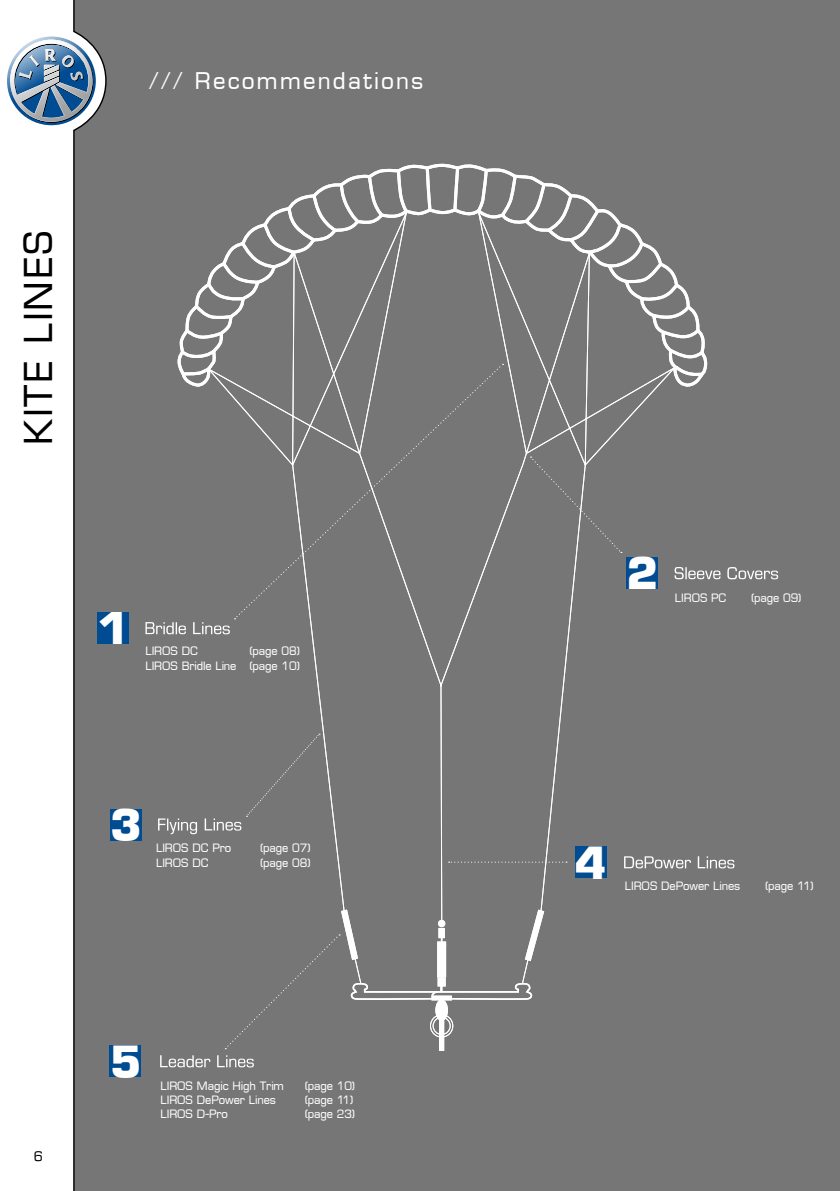
<style>
.page{position:relative;width:840px;height:1191px;background:#fff}
.page>*{position:absolute;margin:0;border:0;box-sizing:border-box;transform-origin:0 0}
.t1{font:700 46.2px "Eurasia";color:#fff}
.t2{font:700 45.4px "Eurasia";color:#fff}
.t3{font:40px "Eurasia";letter-spacing:.05em;color:#000}
.t4{font:24px "Eurasia";letter-spacing:.1em;color:#fff}
.t5{font:14px "Eurasia";color:#000}
.t6{font:12px/14.4px "Eurasia";color:#fff;text-align:right}
.t7{font:11.4px/13.6px "Eurasia";color:#fff}
</style>
<div class="page">
<div style="left:0;top:0;width:839px;height:1191px;background:#767677"></div>
<svg style="left:309px;top:467px;width:268px;height:441px"></svg>
<svg style="left:226px;top:390px;width:429px;height:77px"></svg>
<svg style="left:177px;top:163px;width:530px;height:227px"></svg>
<svg style="left:180px;top:366px;width:31px;height:11px"></svg>
<svg style="left:179px;top:348px;width:38px;height:11px"></svg>
<svg style="left:184px;top:327px;width:40px;height:12px"></svg>
<svg style="left:193px;top:182px;width:167px;height:139px"></svg>
<svg style="left:366px;top:174px;width:18px;height:44px"></svg>
<svg style="left:395px;top:168px;width:14px;height:46px"></svg>
<svg style="left:424px;top:165px;width:9px;height:48px"></svg>
<svg style="left:451px;top:165px;width:9px;height:48px"></svg>
<svg style="left:475px;top:167px;width:14px;height:47px"></svg>
<svg style="left:499px;top:173px;width:192px;height:148px"></svg>
<svg style="left:660px;top:327px;width:40px;height:12px"></svg>
<svg style="left:667px;top:347px;width:37px;height:11px"></svg>
<svg style="left:672px;top:364px;width:32px;height:13px"></svg>
<div style="left:439px;top:1017px;width:4px;height:33px;border:1px solid #fff"></div>
<div style="left:97px;top:612px;width:31px;height:32px;background:#004c93"></div>
<div style="left:625px;top:557px;width:32px;height:32px;background:#004c93"></div>
<div style="left:110px;top:809px;width:32px;height:31px;background:#004c93"></div>
<div style="left:574px;top:846px;width:32px;height:32px;background:#004c93"></div>
<svg style="left:235px;top:364px;width:267px;height:254px"></svg>
<svg style="left:530px;top:456px;width:95px;height:100px"></svg>
<svg style="left:448px;top:861px;width:118px;height:1px"></svg>
<svg style="left:225px;top:908px;width:320px;height:141px"></svg>
<svg style="left:624px;top:856px;width:110px;height:12px"></svg>
<svg style="left:158px;top:734px;width:162px;height:100px"></svg>
<svg style="left:674px;top:567px;width:103px;height:12px"></svg>
<svg style="left:145px;top:618px;width:90px;height:16px"></svg>
<svg style="left:160px;top:1055px;width:94px;height:12px"></svg>
<div style="left:109px;top:1045px;width:32px;height:32px;background:#004c93"></div>
<svg style="left:0;top:0;width:107px;height:1191px"></svg>
<svg style="left:7px;top:36px;width:89px;height:89px"></svg>
<svg style="left:10px;top:40px;width:83px;height:83px;background:#7d9ab5"></svg>
<h3 class="t3" style="left:16px;top:445px;width:216px;rotate:-90deg">KITE LINES</h3>
<h3 class="t4" style="left:149px;top:67px;width:276px">/// Recommendations</h3>
<h2 class="t2" style="left:97px;top:602px;width:33px">1</h2>
<p class="t6" style="left:145px;top:644px;width:156px">(page 08)<br>LIROS Bridle Line (page 10)</p>
<p class="t6" style="left:145px;top:644px;width:54px">LIROS DC</p>
<p class="t7" style="left:144px;top:645px;width:88px">LIROS DC<br>LIROS Bridle Line</p>
<h1 class="t1" style="left:110px;top:798px;width:33px">3</h1>
<p class="t6" style="left:156px;top:841px;width:77px">LIROS DC Pro</p>
<p class="t6" style="left:260px;top:841px;width:52px">(page 07)</p>
<p class="t6" style="left:156px;top:855px;width:54px">LIROS DC</p>
<p class="t6" style="left:260px;top:855px;width:52px">(page 08)</p>
<p class="t7" style="left:156px;top:841px;width:73px">LIROS DC Pro (page 6)</p>
<p class="t5" style="left:34px;top:1148px;width:10px">6</p>
<h1 class="t1" style="left:110px;top:1035px;width:33px">5</h1>
<p class="t6" style="left:160px;top:1078px;width:125px">LIROS Magic High Trim</p>
<p class="t6" style="left:304px;top:1078px;width:52px">(page 10)</p>
<p class="t6" style="left:160px;top:1092px;width:117px">LIROS DePower Lines</p>
<p class="t6" style="left:304px;top:1092px;width:50px">(page 11)</p>
<p class="t6" style="left:160px;top:1107px;width:69px">LIROS D-Pro</p>
<p class="t6" style="left:304px;top:1107px;width:52px">(page 23)</p>
<p class="t7" style="left:160px;top:1078px;width:118px">LIROS Magic High-Trim</p>
<p class="t7" style="left:304px;top:1078px;width:42px">(page 8)</p>
<p class="t7" style="left:160px;top:1092px;width:111px">LIROS DePower Lines</p>
<p class="t7" style="left:304px;top:1092px;width:42px">(page 9)</p>
<p class="t7" style="left:160px;top:1106px;width:65px">LIROS D-Pro</p>
<p class="t7" style="left:304px;top:1106px;width:49px">(page 22)</p>
<h1 class="t1" style="left:625px;top:547px;width:33px">2</h1>
<p class="t6" style="left:674px;top:590px;width:53px">LIROS PC</p>
<p class="t6" style="left:750px;top:590px;width:52px">(page 09)</p>
<p class="t7" style="left:675px;top:590px;width:50px">LIROS PC</p>
<p class="t7" style="left:747px;top:590px;width:42px">(page 7)</p>
<h1 class="t1" style="left:574px;top:836px;width:33px">4</h1>
<p class="t6" style="left:624px;top:879px;width:117px">LIROS DePower Lines</p>
<p class="t6" style="left:764px;top:879px;width:50px">(page 11)</p>
<p class="t7" style="left:624px;top:879px;width:111px">LIROS DePower Lines</p>
<p class="t7" style="left:768px;top:879px;width:42px">(page 9)</p>
</div>
